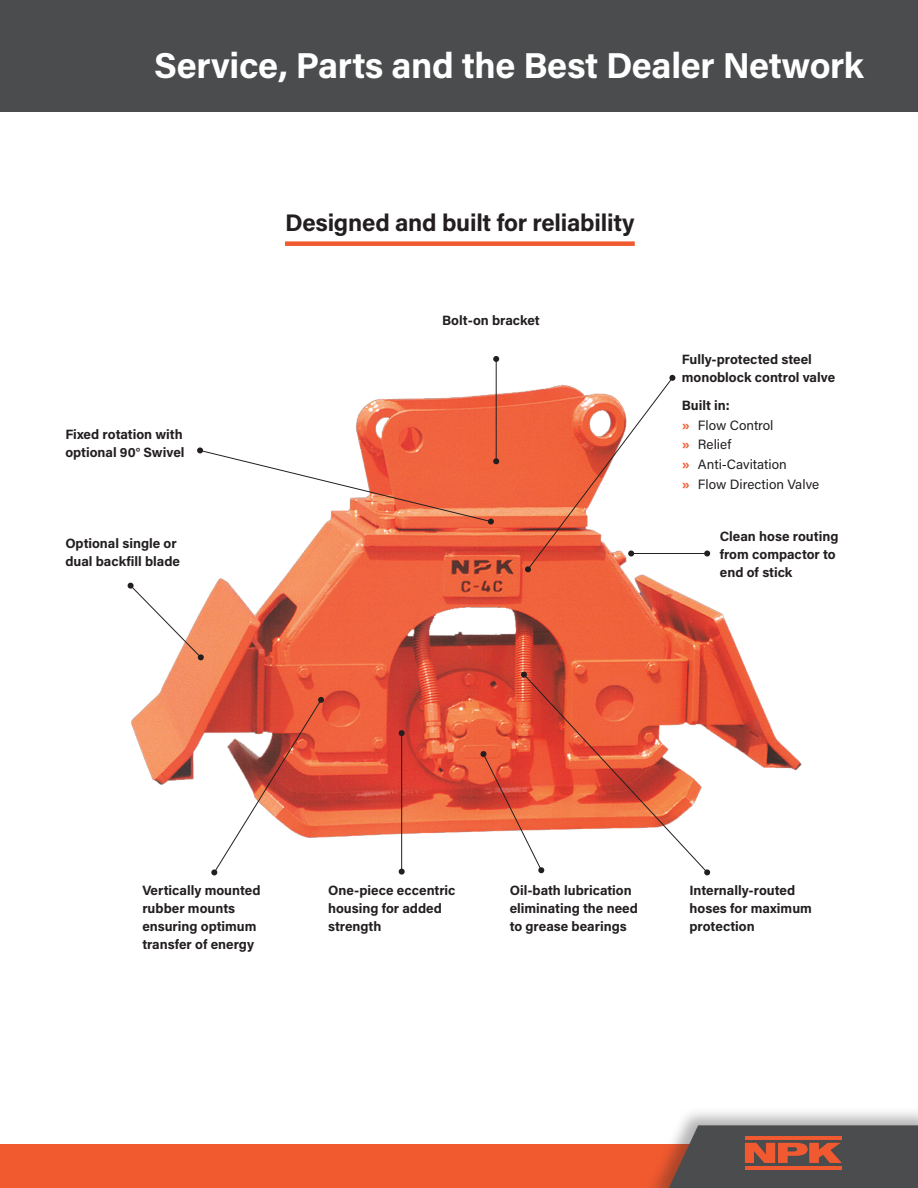
<style>
.page{position:relative;width:918px;height:1188px;background:#fff}
.page>*{position:absolute;margin:0;border:0;box-sizing:border-box;transform-origin:0 0}
.t1{font:700 36px "Acumin Pro";letter-spacing:-.01em;color:#fff}
.t2{font:700 24px "Acumin Pro";letter-spacing:-.01em;color:#231f20}
.t3{font:700 13.5px/18px "Acumin Pro";color:#231f20}
.t4{font:13.5px/19.8px "Acumin Pro";color:#231f20}
.s1{font-weight:700}
.s2{font-weight:700;color:#f1592f}
</style>
<div class="page">
<img style="left:131px;top:380px;width:671px;height:465px">
<div style="left:0;top:1144px;width:918px;height:44px;background:#f1592f"></div>
<div style="left:0;top:0;width:918px;height:111px;background:#4b4c4d"></div>
<div style="left:285px;top:241px;width:350px;height:5px;background:#f1592f"></div>
<svg style="left:127px;top:582px;width:77px;height:79px"></svg>
<hr style="left:496px;top:359px;width:1px;height:102px;background:#231f20">
<svg style="left:493px;top:356px;width:7px;height:6px"></svg>
<svg style="left:197px;top:447px;width:303px;height:78px"></svg>
<hr style="left:631px;top:553px;width:76px;height:1px;background:#231f20">
<svg style="left:704px;top:550px;width:7px;height:7px"></svg>
<svg style="left:480px;top:671px;width:231px;height:205px"></svg>
<hr style="left:401px;top:733px;width:1px;height:139px;background:#231f20">
<svg style="left:398px;top:730px;width:7px;height:6px"></svg>
<svg style="left:398px;top:868px;width:7px;height:7px"></svg>
<svg style="left:211px;top:696px;width:113px;height:180px"></svg>
<svg style="left:525px;top:374px;width:151px;height:199px"></svg>
<div style="left:645px;top:1106px;width:273px;height:82px;background:#231f20;opacity:.35"></div>
<svg style="left:669px;top:1125px;width:249px;height:63px;background:#69524d"></svg>
<p class="t1" style="left:154px;top:40px;width:711px">Service, Parts and the Best Dealer Network</p>
<p class="t2" style="left:285px;top:205px;width:351px">Designed and built for reliability</p>
<p class="t3" style="left:65px;top:425px;width:121px">Fixed rotation with optional 90° Swivel</p>
<p class="t3" style="left:65px;top:533px;width:116px">Optional single or dual backfill blade</p>
<p class="t3" style="left:442px;top:311px;width:99px">Bolt-on bracket</p>
<p class="t3" style="left:682px;top:350px;width:155px">Fully-protected steel monoblock control valve</p>
<p class="t4" style="left:682px;top:395px;width:139px"><span class="s1">Built in:<br></span><span class="s2">»</span> Flow Control<br><span class="s2">»</span> Relief<br><span class="s2">»</span> Anti-Cavitation<br><span class="s2">»</span> Flow Direction Valve</p>
<p class="t3" style="left:720px;top:527px;width:120px">Clean hose routing from compactor to end of stick</p>
<p class="t3" style="left:142px;top:881px;width:120px">Vertically mounted rubber mounts ensuring optimum transfer of energy</p>
<p class="t3" style="left:328px;top:881px;width:129px">One-piece eccentric housing for added strength</p>
<p class="t3" style="left:510px;top:881px;width:130px">Oil-bath lubrication eliminating the need to grease bearings</p>
<p class="t3" style="left:690px;top:881px;width:124px">Internally-routed hoses for maximum protection</p>
</div>
